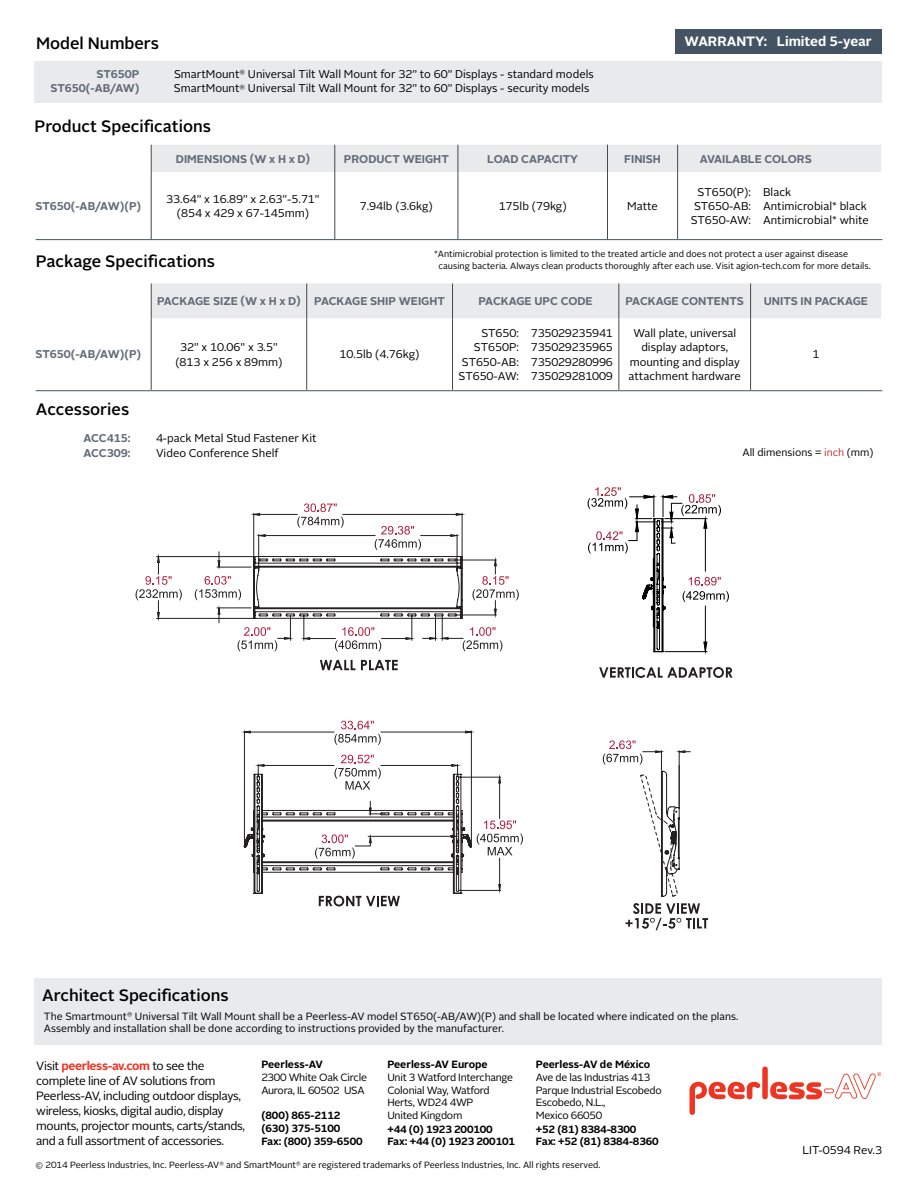
<style>
.page{position:relative;width:918px;height:1188px;background:#fff}
.page>*{position:absolute;margin:0;border:0;box-sizing:border-box;transform-origin:0 0}
.t1{font:500 16.5px "Alright Sans";color:#000}
.t2{font:700 13.5px "Alright Sans";color:#fff}
.t3{font:12px/15px "Alright Sans";letter-spacing:-.03em;color:#000}
.t4{font:11.25px/14.2px "Alright Sans";color:#000;text-align:center}
.t5{font:700 11.25px "Alright Sans";color:#626b79}
.t6{font:10.5px/12px "Alright Sans";color:#000}
.t7{font:10.5px/12.6px "Alright Sans";letter-spacing:-.025em;color:#000}
.t8{font:700 10.5px/12.6px "Alright Sans";letter-spacing:-.01em;color:#000}
.t9{font:9px/11.6px "Alright Sans";color:#000}
.s1{color:#be302b}
.s2{font-weight:700;color:#ee3524}
</style>
<div class="page">
<svg style="left:689px;top:1082px;width:71px;height:33px"></svg>
<div style="left:762px;top:1067px;width:6px;height:32px;background:#ee3524;border-radius:3px"></div>
<svg style="left:770px;top:1072px;width:111px;height:28px"></svg>
<div style="left:34px;top:978px;width:848px;height:67px;background:#e9eaeb"></div>
<div style="left:34px;top:62px;width:848px;height:41px;background:#e9eaeb"></div>
<div style="left:152px;top:284px;width:729px;height:34px;background:#e9eaeb"></div>
<hr style="left:306px;top:283px;width:1px;height:35px;background:#48484a">
<hr style="left:452px;top:283px;width:1px;height:35px;background:#48484a">
<hr style="left:618px;top:283px;width:1px;height:35px;background:#48484a">
<hr style="left:750px;top:283px;width:1px;height:35px;background:#48484a">
<hr style="left:306px;top:318px;width:1px;height:72px;background:#48484a">
<hr style="left:618px;top:318px;width:1px;height:72px;background:#48484a">
<hr style="left:750px;top:318px;width:1px;height:72px;background:#48484a">
<hr style="left:151px;top:283px;width:1px;height:35px;background:#48484a">
<hr style="left:151px;top:318px;width:1px;height:72px;background:#48484a">
<hr style="left:452px;top:318px;width:1px;height:72px;background:#48484a">
<div style="left:151px;top:145px;width:730px;height:27px;background:#e9eaeb"></div>
<hr style="left:151px;top:172px;width:1px;height:67px;background:#48484a">
<hr style="left:334px;top:172px;width:1px;height:67px;background:#48484a">
<hr style="left:458px;top:172px;width:1px;height:67px;background:#48484a">
<hr style="left:607px;top:172px;width:1px;height:67px;background:#48484a">
<hr style="left:677px;top:172px;width:1px;height:67px;background:#48484a">
<div style="left:675px;top:29px;width:206px;height:24px;background:#455464"></div>
<hr style="left:36px;top:390px;width:846px;height:1px;background:#455464">
<hr style="left:36px;top:239px;width:846px;height:1px;background:#455464">
<svg style="left:320px;top:660px;width:35px;height:10px"></svg>
<svg style="left:361px;top:660px;width:37px;height:10px"></svg>
<svg style="left:136px;top:556px;width:46px;height:63px"></svg>
<hr style="left:157px;top:618px;width:96px;height:1px;background:#241f21">
<hr style="left:157px;top:556px;width:96px;height:1px;background:#241f21">
<svg style="left:195px;top:503px;width:324px;height:148px"></svg>
<svg style="left:599px;top:667px;width:134px;height:11px"></svg>
<svg style="left:588px;top:487px;width:141px;height:165px"></svg>
<svg style="left:319px;top:897px;width:81px;height:9px"></svg>
<svg style="left:609px;top:740px;width:27px;height:10px"></svg>
<svg style="left:243px;top:750px;width:448px;height:147px"></svg>
<svg style="left:315px;top:800px;width:70px;height:59px"></svg>
<svg style="left:244px;top:721px;width:228px;height:24px"></svg>
<hr style="left:244px;top:732px;width:90px;height:1px;background:#241f21">
<hr style="left:381px;top:732px;width:90px;height:1px;background:#241f21">
<hr style="left:244px;top:731px;width:1px;height:111px;background:#241f21">
<hr style="left:471px;top:731px;width:1px;height:111px;background:#241f21">
<svg style="left:640px;top:774px;width:38px;height:123px"></svg>
<hr style="left:679px;top:765px;width:1px;height:42px;background:#241f21">
<svg style="left:626px;top:903px;width:82px;height:27px"></svg>
<h1 class="t1" style="left:36px;top:32px;width:124px">Model Numbers</h1>
<p class="t2" style="left:685px;top:32px;width:189px">WARRANTY: Limited 5-year</p>
<p class="t5" style="left:97px;top:66px;width:44px">ST650P</p>
<p class="t4" style="left:174px;top:67px;width:421px">SmartMount<sup>®</sup> Universal Tilt Wall Mount for 32” to 60” Displays - standard models</p>
<p class="t5" style="left:50px;top:81px;width:91px">ST650(-AB/AW)</p>
<p class="t4" style="left:174px;top:82px;width:417px">SmartMount<sup>®</sup> Universal Tilt Wall Mount for 32” to 60” Displays - security models</p>
<h1 class="t1" style="left:34px;top:115px;width:178px">Product Specifications</h1>
<p class="t5" style="left:176px;top:151px;width:17px">Dimensions</p>
<p class="t5" style="left:250px;top:151px;width:62px">(W x H x D)</p>
<p class="t5" style="left:344px;top:151px;width:106px">PRODUCT WEIGHT</p>
<p class="t5" style="left:487px;top:151px;width:16px">Load</p>
<p class="t5" style="left:521px;top:151px;width:16px">Capacity</p>
<p class="t5" style="left:624px;top:151px;width:38px">FINISH</p>
<p class="t5" style="left:700px;top:151px;width:114px">AVAILABLE COLORS</p>
<p class="t5" style="left:35px;top:198px;width:107px">ST650(-AB/AW)(P)</p>
<p class="t4" style="left:166px;top:192px;width:155px">33.64” x 16.89” x 2.63”-5.71” (854 x 429 x 67-145mm)</p>
<p class="t4" style="left:360px;top:199px;width:74px">7.94lb (3.6kg)</p>
<p class="t4" style="left:499px;top:199px;width:70px">175lb (79kg)</p>
<p class="t4" style="left:627px;top:199px;width:32px">Matte</p>
<p class="t4" style="left:691px;top:185px;width:62px;text-align:justify;text-indent:7px">ST650(P):<br>ST650-AB:<br>ST650-AW:</p>
<p class="t4" style="left:763px;top:185px;width:107px;text-align:left">Black<br>Antimicrobial* black<br>Antimicrobial* white</p>
<h1 class="t1" style="left:36px;top:250px;width:181px">Package Specifications</h1>
<p class="t9" style="left:439px;top:248px;width:434px;text-indent:-4px">*Antimicrobial protection is limited to the treated article and does not protect a user against disease causing bacteria. Always clean products thoroughly after each use. Visit agion-tech.com for more details.</p>
<p class="t5" style="left:157px;top:293px;width:289px">PACKAGE SIZE (W x H x D) PACKAGE SHIP WEIGHT</p>
<p class="t5" style="left:479px;top:293px;width:116px">PAcKAGE UPC CODE</p>
<p class="t5" style="left:626px;top:293px;width:120px">PACKAGE CONTENTS</p>
<p class="t5" style="left:764px;top:293px;width:106px">UNITS IN PACKAGE</p>
<p class="t5" style="left:35px;top:347px;width:107px">ST650(-AB/AW)(P)</p>
<p class="t4" style="left:175px;top:340px;width:109px">32” x 10.06” x 3.5” (813 x 256 x 89mm)</p>
<p class="t4" style="left:340px;top:348px;width:81px">10.5lb (4.76kg)</p>
<h1 class="t1" style="left:36px;top:398px;width:95px">Accessories</h1>
<p class="t4" style="left:459px;top:326px;width:62px;text-align:right">ST650:<br>ST650P:<br>ST650-AB:<br>ST650-AW:</p>
<p class="t4" style="left:531px;top:326px;width:83px;text-align:justify">735029235941<br>735029235965<br>735029280996<br>735029281009</p>
<p class="t4" style="left:629px;top:326px;width:114px">Wall plate, universal display adaptors, mounting and display attachment hardware</p>
<p class="t4" style="left:812px;top:348px;width:8px">1</p>
<p class="t5" style="left:84px;top:431px;width:48px">ACC415:</p>
<p class="t4" style="left:156px;top:432px;width:162px">4-pack Metal Stud Fastener Kit</p>
<p class="t5" style="left:84px;top:445px;width:48px">ACC309:</p>
<p class="t4" style="left:156px;top:446px;width:125px">Video Conference Shelf</p>
<p class="t6" style="left:742px;top:447px;width:133px">All dimensions = <span class="s1">inch</span> (mm)</p>
<h1 class="t1" style="left:42px;top:984px;width:188px">Architect Specifications</h1>
<p class="t6" style="left:44px;top:1010px;width:696px">The Smartmount<sup>®</sup> Universal Tilt Wall Mount shall be a Peerless-AV model ST650(-AB/AW)(P) and shall be located where indicated on the plans.<br>Assembly and installation shall be done according to instructions provided by the manufacturer.</p>
<p class="t8" style="left:536px;top:1059px;width:116px">Peerless-AV de México</p>
<p class="t7" style="left:536px;top:1071px;width:127px">Ave de las Industrias 413<br>Parque Industrial Escobedo<br>Escobedo, N.L.,<br>Mexico 66050</p>
<p class="t8" style="left:261px;top:1059px;width:63px">Peerless-AV</p>
<p class="t7" style="left:261px;top:1071px;width:107px">2300 White Oak Circle<br>Aurora, IL 60502 USA</p>
<p class="t8" style="left:387px;top:1059px;width:102px">Peerless-AV Europe</p>
<p class="t7" style="left:387px;top:1071px;width:127px">Unit 3 Watford Interchange<br>Colonial Way, Watford<br>Herts, WD24 4WP<br>United Kingdom</p>
<p class="t3" style="left:36px;top:1058px;width:210px">Visit <span class="s2">peerless-av.com</span> to see the complete line of AV solutions from Peerless-AV, including outdoor displays, wireless, kiosks, digital audio, display mounts, projector mounts, carts/stands, and a full assortment of accessories.</p>
<p class="t9" style="left:35px;top:1159px;width:566px">© 2014 Peerless Industries, Inc. Peerless-AV<sup>®</sup> and SmartMount<sup>®</sup> are registered trademarks of Peerless Industries, Inc. All rights reserved.</p>
<p class="t8" style="left:261px;top:1109px;width:103px">(800) 865-2112 (630) 375-5100<br>Fax: (800) 359-6500</p>
<p class="t8" style="left:387px;top:1123px;width:129px">+44 (0) 1923 200100<br>Fax: +44 (0) 1923 200101</p>
<p class="t8" style="left:536px;top:1123px;width:124px">+52 (81) 8384-8300<br>Fax: +52 (81) 8384-8360</p>
<p class="t4" style="left:802px;top:1143px;width:81px">LIT-0594 Rev.3</p>
</div>
